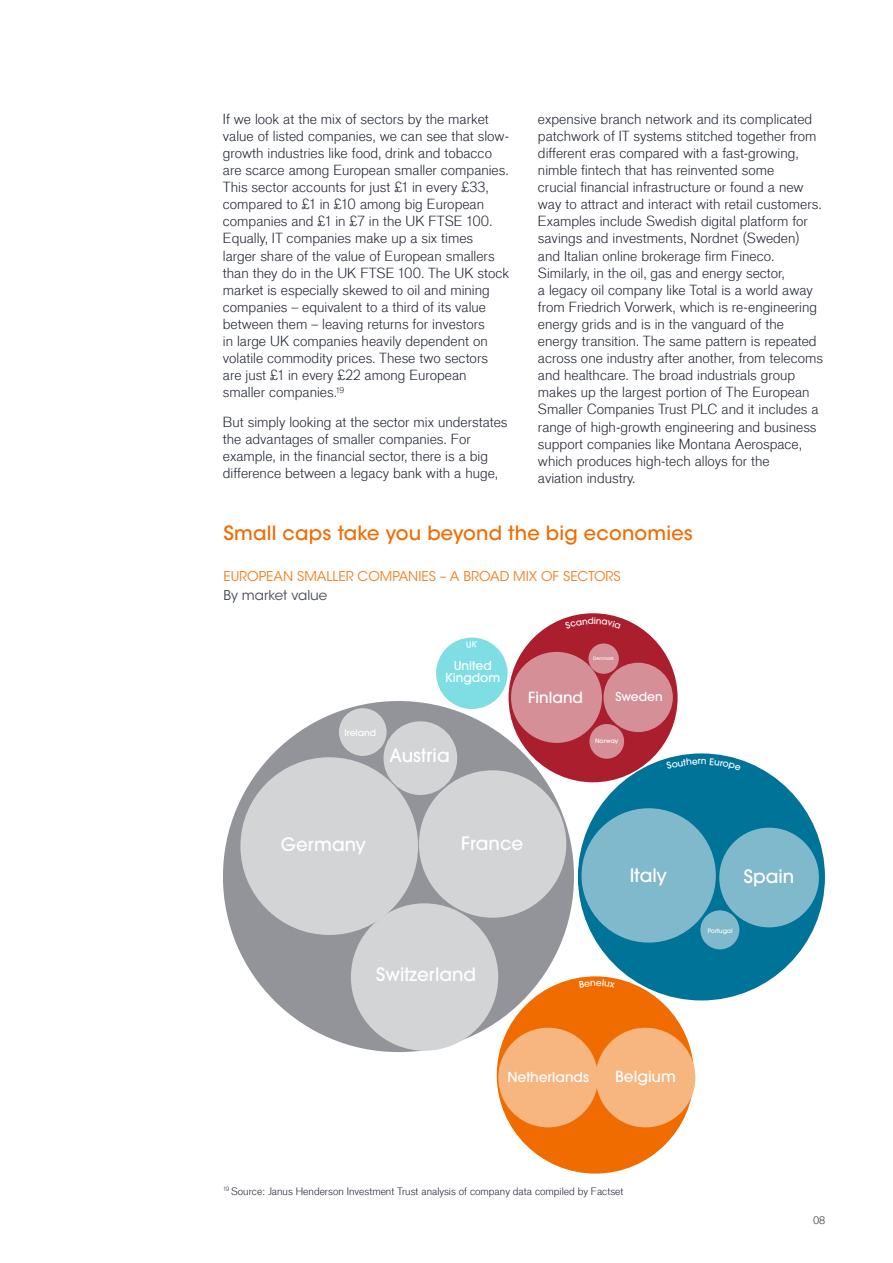
<style>
.page{position:relative;width:893px;height:1263px;background:#fff}
.page>*{position:absolute;margin:0;border:0;box-sizing:border-box;transform-origin:0 0}
.Subtitle{font:500 19.5px "ITC Avant Garde Std";letter-spacing:.01em;color:#f06c00}
.t1{font:500 18.3px "ITC Avant Garde Pro";color:#fff}
.t2{font:500 15.3px "ITC Avant Garde Pro";color:#fff}
.Body{font:300 14.25px/17.1px "Applied Sans Pro";color:#252a36}
.t3{font:500 13.8px "ITC Avant Garde Pro";color:#fff}
._01_Body_Copy{font:13.5px "ITC Avant Garde Std";color:#f28226}
._01_Body_Copy-2{font:13.5px "ITC Avant Garde Std";color:#464a54}
.t4{font:500 12.3px/11.6px "ITC Avant Garde Pro";color:#fff;text-align:center}
.Source{font:300 10.5px "Applied Sans Pro";color:#252a36}
.t5{font:500 9.15px "ITC Avant Garde Pro";color:#fff}
.t6{font:500 6.15px "ITC Avant Garde Pro";color:#fff}
.t7{font:500 4.65px "ITC Avant Garde Pro";color:#fff}
</style>
<div class="page">
<div style="left:223px;top:701px;width:351px;height:351px;background:#92949a;border-radius:50%"></div>
<div style="left:578px;top:753px;width:246px;height:247px;background:#007398;border-radius:50%"></div>
<div style="left:497px;top:976px;width:197px;height:197px;background:#f06c00;border-radius:50%"></div>
<div style="left:509px;top:613px;width:169px;height:169px;background:#aa1e2e;border-radius:50%"></div>
<div style="left:436px;top:637px;width:72px;height:72px;background:#7fdee4;border-radius:50%"></div>
<div style="left:240px;top:757px;width:178px;height:178px;background:#d3d4d6;border-radius:50%"></div>
<div style="left:419px;top:770px;width:147px;height:148px;background:#d3d4d6;border-radius:50%"></div>
<div style="left:351px;top:903px;width:147px;height:148px;background:#d3d4d6;border-radius:50%"></div>
<div style="left:384px;top:721px;width:73px;height:74px;background:#d3d4d6;border-radius:50%"></div>
<div style="left:339px;top:708px;width:48px;height:48px;background:#d3d4d6;border-radius:50%"></div>
<div style="left:511px;top:652px;width:91px;height:91px;background:#d58f96;border-radius:50%"></div>
<div style="left:603px;top:663px;width:70px;height:69px;background:#d58f96;border-radius:50%"></div>
<div style="left:581px;top:808px;width:135px;height:134px;background:#80b9cb;border-radius:50%"></div>
<div style="left:719px;top:828px;width:100px;height:99px;background:#80b9cb;border-radius:50%"></div>
<div style="left:700px;top:910px;width:39px;height:39px;background:#80b9cb;border-radius:50%"></div>
<div style="left:596px;top:1028px;width:99px;height:99px;background:#f7b57f;border-radius:50%"></div>
<div style="left:498px;top:1028px;width:100px;height:99px;background:#f7b57f;border-radius:50%"></div>
<div style="left:589px;top:724px;width:35px;height:35px;background:#d58f96;border-radius:50%"></div>
<div style="left:588px;top:643px;width:31px;height:31px;background:#d58f96;border-radius:50%"></div>
<p class="Body" style="left:223px;top:110px;width:288px">If we look at the mix of sectors by the market value of listed companies, we can see that slow&shy;growth industries like food, drink and tobacco are scarce among European smaller companies.<br>This sector accounts for just £1 in every £33, compared to £1 in £10 among big European companies and £1 in £7 in the UK FTSE 100.<br>Equally, IT companies make up a six times larger share of the value of European smallers than they do in the UK FTSE 100. The UK stock market is especially skewed to oil and mining companies – equivalent to a third of its value between them – leaving returns for investors<br>in large UK companies heavily dependent on volatile commodity prices. These two sectors are just £1 in every £22 among European smaller companies.<sup>19</sup></p>
<p class="Body" style="left:223px;top:414px;width:286px">But simply looking at the sector mix understates the advantages of smaller companies. For example, in the financial sector, there is a big difference between a legacy bank with a huge,</p>
<p class="Body" style="left:538px;top:110px;width:287px">expensive branch network and its complicated patchwork of IT systems stitched together from different eras compared with a fast-growing, nimble fintech that has reinvented some<br>crucial financial infrastructure or found a new way to attract and interact with retail customers.<br>Examples include Swedish digital platform for savings and investments, Nordnet (Sweden) and Italian online brokerage firm Fineco.<br>Similarly, in the oil, gas and energy sector,<br>a legacy oil company like Total is a world away from Friedrich Vorwerk, which is re-engineering energy grids and is in the vanguard of the energy transition. The same pattern is repeated across one industry after another, from telecoms and healthcare. The broad industrials group makes up the largest portion of The European Smaller Companies Trust PLC and it includes a range of high-growth engineering and business support companies like Montana Aerospace, which produces high-tech alloys for the<br>aviation industry.</p>
<p class="Subtitle" style="left:223px;top:520px;width:471px">Small caps take you beyond the big economies</p>
<p class="_01_Body_Copy" style="left:223px;top:568px;width:399px">EUROPEAN SMALLER COMPANIES – A BROAD MIX OF SECTORS</p>
<p class="_01_Body_Copy-2" style="left:223px;top:587px;width:105px">By market value</p>
<p class="t4" style="left:445px;top:660px;width:56px">United<br>Kingdom</p>
<p class="t5" style="left:345px;top:726px;width:33px">Ireland</p>
<p class="t1" style="left:390px;top:744px;width:62px">Austria</p>
<p class="t7" style="left:593px;top:655px;width:22px">Denmark</p>
<p class="t2" style="left:528px;top:688px;width:56px">Finland</p>
<p class="t4" style="left:615px;top:691px;width:49px">Sweden</p>
<p class="t6" style="left:595px;top:737px;width:25px">Norway</p>
<p class="t1" style="left:281px;top:832px;width:87px">Germany</p>
<p class="t1" style="left:461px;top:832px;width:64px">France</p>
<p class="t1" style="left:376px;top:963px;width:101px">Switzerland</p>
<p class="t1" style="left:630px;top:864px;width:39px">Italy</p>
<p class="t1" style="left:744px;top:865px;width:52px">Spain</p>
<p class="t6" style="left:708px;top:927px;width:26px">Portugal</p>
<p class="t3" style="left:507px;top:1068px;width:83px">Netherlands</p>
<p class="t2" style="left:615px;top:1067px;width:63px">Belgium</p>
<p class="Source" style="left:223px;top:1185px;width:402px"><sup>19</sup> Source: Janus Henderson Investment Trust analysis of company data compiled by Factset</p>
<p class="Source" style="left:813px;top:1214px;width:14px">08</p>
</div>
